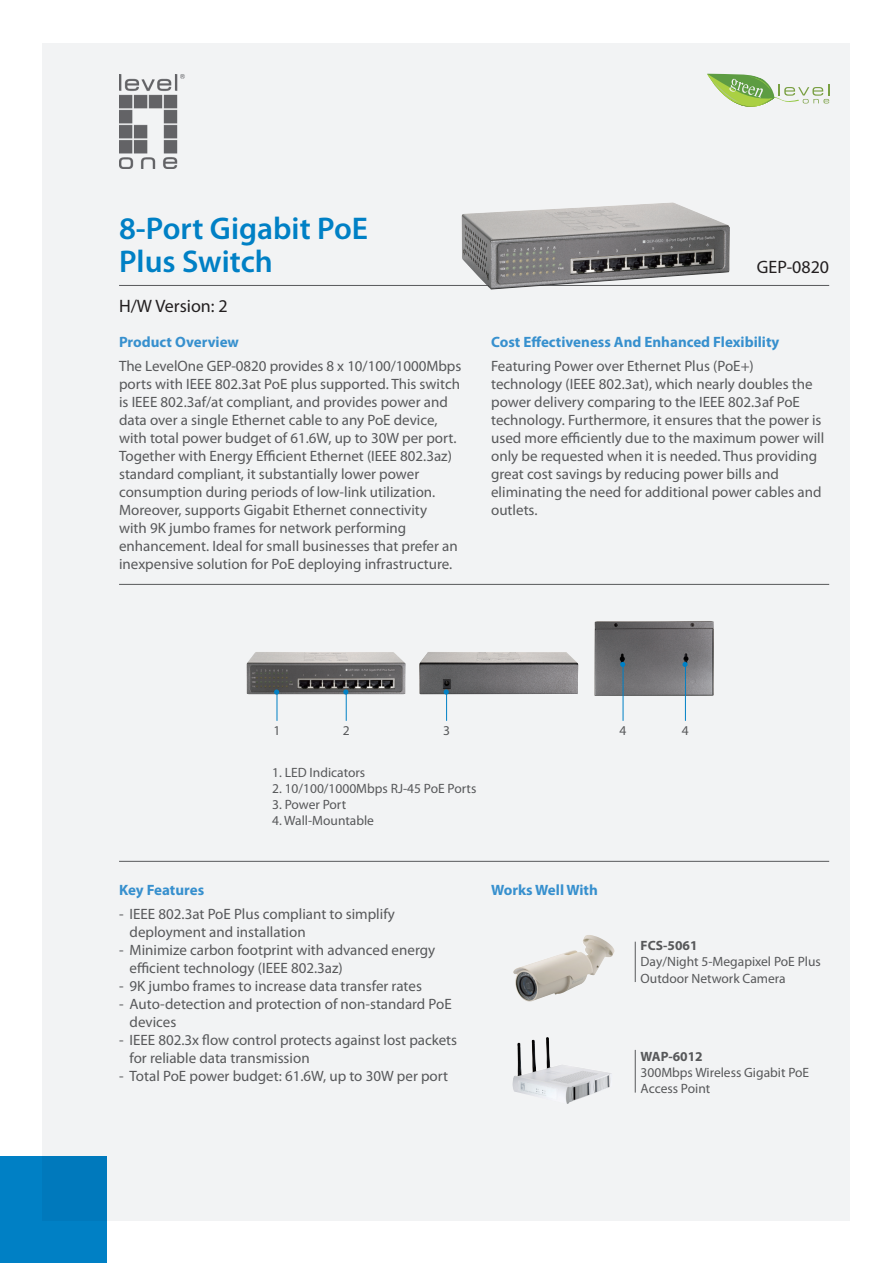
<style>
.page{position:relative;width:893px;height:1263px;background:#fff}
.page>*{position:absolute;margin:0;border:0;box-sizing:border-box;transform-origin:0 0}
.t1{font:600 31.5px/33px "Myriad Pro";color:#0080c5}
.t2{font:18px "Myriad Pro";color:#231f20}
.t3{font:15px/18px "Myriad Pro";color:#57585a}
.t4{font:700 15px "Myriad Pro";color:#3790ce}
.t5{font:13.5px/16.2px "Myriad Pro";color:#57585a}
.t6{font:700 13.5px "Myriad Pro";color:#57585a}
</style>
<div class="page">
<div style="left:43px;top:43px;width:807px;height:1177px;background:#f2f3f4"></div>
<div style="left:0;top:1157px;width:106px;height:106px;background:#0080c5"></div>
<img style="left:119px;top:74px;width:66px;height:94px">
<hr style="left:119px;top:285px;width:710px;height:1px;background:#57585a">
<img style="left:247px;top:652px;width:159px;height:42px">
<img style="left:419px;top:652px;width:159px;height:42px">
<img style="left:594px;top:621px;width:120px;height:75px">
<hr style="left:119px;top:584px;width:710px;height:1px;background:#57585a">
<hr style="left:119px;top:861px;width:710px;height:1px;background:#57585a">
<svg style="left:444px;top:689px;width:5px;height:32px"></svg>
<hr style="left:623px;top:665px;width:1px;height:56px;background:#0080c5">
<svg style="left:620px;top:662px;width:5px;height:5px"></svg>
<svg style="left:274px;top:689px;width:5px;height:32px"></svg>
<svg style="left:343px;top:689px;width:5px;height:32px"></svg>
<img style="left:462px;top:202px;width:268px;height:88px">
<hr style="left:685px;top:665px;width:1px;height:56px;background:#0080c5">
<svg style="left:682px;top:662px;width:6px;height:5px"></svg>
<hr style="left:635px;top:942px;width:1px;height:40px;background:#57585a">
<hr style="left:635px;top:1050px;width:1px;height:42px;background:#57585a">
<img style="left:513px;top:935px;width:101px;height:66px">
<img style="left:512px;top:1037px;width:100px;height:67px">
<svg style="left:707px;top:73px;width:122px;height:34px"></svg>
<h1 class="t1" style="left:119px;top:211px;width:250px">8-Port Gigabit PoE<br>Plus Switch</h1>
<p class="t2" style="left:119px;top:295px;width:110px">H/W Version: 2</p>
<p class="t4" style="left:119px;top:332px;width:121px">Product Overview</p>
<p class="t3" style="left:119px;top:357px;width:344px">The LevelOne GEP-0820 provides 8 x 10/100/1000Mbps ports with IEEE 802.3at PoE plus supported. This switch is IEEE 802.3af/at compliant, and provides power and data over a single Ethernet cable to any PoE device, with total power budget of 61.6W, up to 30W per port.<br>Together with Energy Efficient Ethernet (IEEE 802.3az) standard compliant, it substantially lower power consumption during periods of low-link utilization.<br>Moreover, supports Gigabit Ethernet connectivity<br>with 9K jumbo frames for network performing enhancement. Ideal for small businesses that prefer an inexpensive solution for PoE deploying infrastructure.</p>
<p class="t2" style="left:757px;top:256px;width:74px">GEP-0820</p>
<p class="t4" style="left:491px;top:332px;width:290px">Cost Effectiveness And Enhanced Flexibility</p>
<p class="t3" style="left:491px;top:357px;width:335px">Featuring Power over Ethernet Plus (PoE+) technology (IEEE 802.3at), which nearly doubles the power delivery comparing to the IEEE 802.3af PoE technology. Furthermore, it ensures that the power is used more efficiently due to the maximum power will only be requested when it is needed. Thus providing great cost savings by reducing power bills and eliminating the need for additional power cables and outlets.</p>
<p class="t5" style="left:273px;top:722px;width:8px">1</p>
<p class="t5" style="left:343px;top:722px;width:8px">2</p>
<p class="t5" style="left:443px;top:722px;width:8px">3</p>
<p class="t5" style="left:620px;top:722px;width:8px">4</p>
<p class="t5" style="left:682px;top:722px;width:8px">4</p>
<p class="t5" style="left:272px;top:764px;width:95px">1. LED Indicators</p>
<p class="t5" style="left:272px;top:780px;width:206px">2. 10/100/1000Mbps RJ-45 PoE Ports</p>
<p class="t5" style="left:272px;top:796px;width:76px">3. Power Port</p>
<p class="t5" style="left:272px;top:812px;width:103px">4. Wall-Mountable</p>
<p class="t4" style="left:119px;top:880px;width:87px">Key Features</p>
<p class="t3" style="left:130px;top:905px;width:267px;text-indent:-10px">- IEEE 802.3at PoE Plus compliant to simplify deployment and installation</p>
<p class="t3" style="left:130px;top:941px;width:307px;text-indent:-10px">- Minimize carbon footprint with advanced energy efficient technology (IEEE 802.3az)</p>
<p class="t3" style="left:119px;top:977px;width:304px">- 9K jumbo frames to increase data transfer rates</p>
<p class="t3" style="left:130px;top:995px;width:324px;text-indent:-10px">- Auto-detection and protection of non-standard PoE devices</p>
<p class="t3" style="left:130px;top:1031px;width:329px;text-indent:-10px">- IEEE 802.3x flow control protects against lost packets for reliable data transmission</p>
<p class="t3" style="left:119px;top:1067px;width:331px">- Total PoE power budget: 61.6W, up to 30W per port</p>
<p class="t4" style="left:491px;top:880px;width:108px">Works Well With</p>
<p class="t6" style="left:641px;top:937px;width:58px">FCS-5061</p>
<p class="t5" style="left:641px;top:953px;width:182px">Day/Night 5-Megapixel PoE Plus<br>Outdoor Network Camera</p>
<p class="t6" style="left:641px;top:1047px;width:64px">WAP-6012</p>
<p class="t5" style="left:641px;top:1064px;width:170px">300Mbps Wireless Gigabit PoE<br>Access Point</p>
</div>
